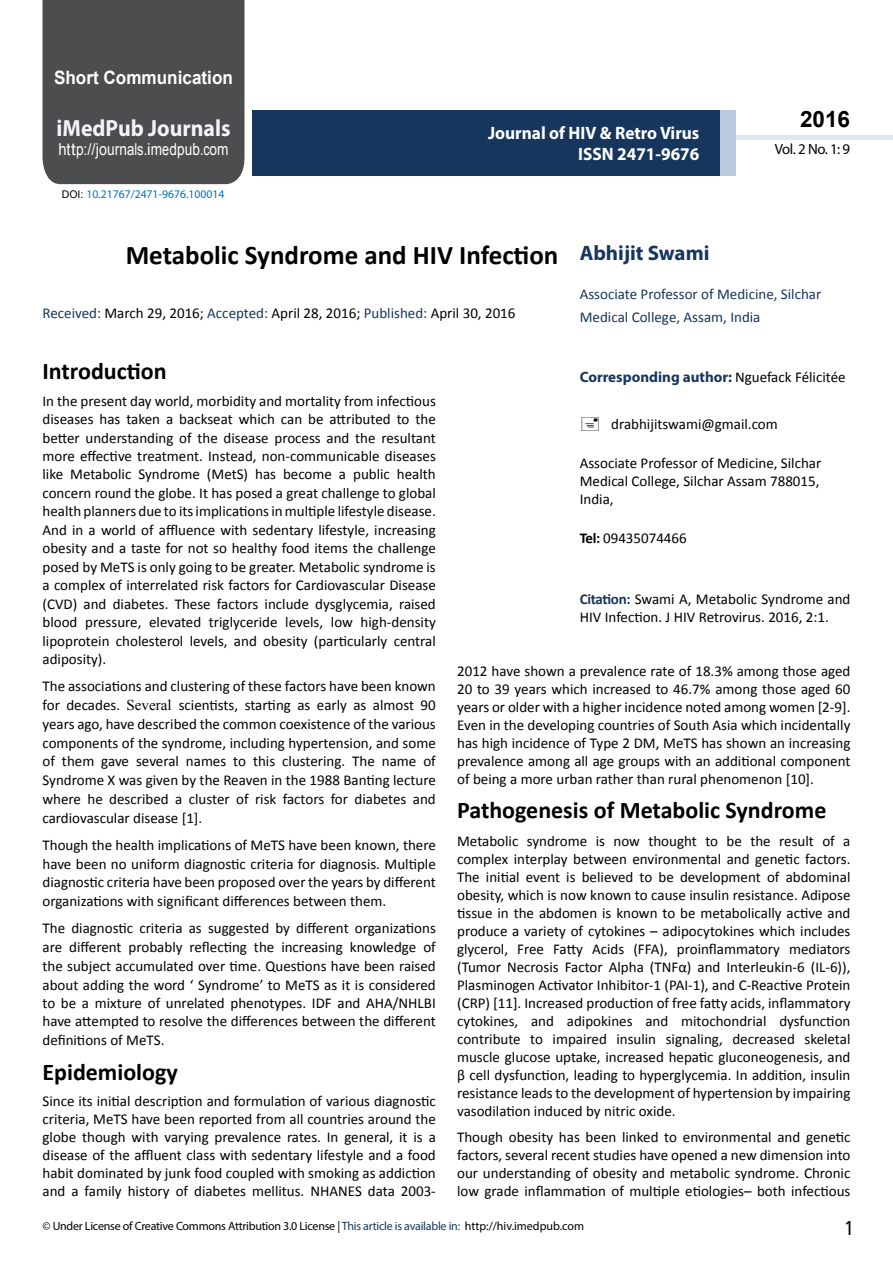
<style>
.page{position:relative;width:893px;height:1263px;background:#fff}
.page>*{position:absolute;margin:0;border:0;box-sizing:border-box;transform-origin:0 0}
.t1{font:700 27px "Calibri";color:#000}
.t2{font:25.5px "Tunga";color:#000}
.t3{font:700 24px "Calibri";color:#000}
.t4{font:700 23.4px "Myriad Pro";color:#f1f4f9;scale:.93 1}
.t5{font:700 22.5px "Arial";color:#000}
.t6{font:700 21px "Myriad Pro";color:#16365d}
.t7{font:700 18.45px "Arial";color:#fff;scale:.93 1}
.t8{font:700 18px/21.6px "Myriad Pro";color:#fff;text-align:right;scale:.96 1}
.t9{font:16.5px "Arial";letter-spacing:.005em;color:#fff;scale:.89 1}
.t10{font:15px/18px "Calibri";color:#000;text-align:justify}
.t11{font:15px/22.5px "Calibri";color:#16365d}
.t12{font:700 15px "Myriad Pro";color:#16365d}
.t13{font:14.85px "Myriad Pro";color:#000}
.t14{font:12px "Myriad Pro";letter-spacing:-.02em;color:#000}
.t15{font:11.7px "Myriad Pro";color:#0072bc}
.s1{font-family:"Calibri"}
.s2{font-family:"Arial";font-size:10.5px;color:#000}
.s3{color:#16365d}
.s4{font-family:"Times New Roman"}
.s5{font-family:"Calibri";font-weight:400;color:#000}
.s6{font-weight:700}
.s7{font-weight:700;color:#16365d}
</style>
<div class="page">
<div style="left:736px;top:135px;width:157px;height:5px;background:#dfe7f0"></div>
<div style="left:43px;top:0;width:201px;height:184px;background:#4c4d4f"></div>
<div style="left:252px;top:110px;width:469px;height:66px;background:#16365d"></div>
<div style="left:720px;top:110px;width:16px;height:66px;background:#bbc9de"></div>
<p class="t7" style="left:54px;top:65px;width:194px">Short Communication</p>
<h3 class="t4" style="left:57px;top:113px;width:188px">iMedPub Journals</h3>
<p class="t9" style="left:58px;top:139px;width:193px">http://journals<span class="s1">.</span>imedpub<span class="s1">.</span>com</p>
<p class="t15" style="left:62px;top:187px;width:164px"><span class="s2">DOI:</span> 10.21767/2471-9676.100014</p>
<p class="t8" style="left:488px;top:121px;width:222px">Journal of HIV &amp; Retro Virus<br>ISSN 2471-9676</p>
<h3 class="t5" style="left:800px;top:104px;width:52px">2016</h3>
<p class="t13" style="left:775px;top:140px;width:77px">Vol. 2 No. 1: 9</p>
<h1 class="t1" style="left:126px;top:238px;width:434px">Metabolic Syndrome and HIV Infection</h1>
<p class="t10" style="left:43px;top:304px;width:474px"><span class="s3">Received:</span> March 29, 2016; <span class="s3">Accepted:</span> April 28, 2016; <span class="s3">Published:</span> April 30, 2016</p>
<h3 class="t6" style="left:580px;top:239px;width:131px">Abhijit Swami</h3>
<p class="t11" style="left:580px;top:283px;width:243px">Associate Professor of Medicine, Silchar<br>Medical College, Assam, India</p>
<h3 class="t3" style="left:43px;top:355px;width:126px">Introduction</h3>
<p class="t10" style="left:43px;top:391px;width:395px;line-height:18.5px">In the present day world, morbidity and mortality from infectious diseases has taken a backseat which can be attributed to the better understanding of the disease process and the resultant more effective treatment. Instead, non-communicable diseases like Metabolic Syndrome (MetS) has become a public health concern round the globe. It has posed a great challenge to global health planners due to its implications in multiple lifestyle disease.<br>And in a world of affluence with sedentary lifestyle, increasing obesity and a taste for not so healthy food items the challenge posed by MeTS is only going to be greater. Metabolic syndrome is a complex of interrelated risk factors for Cardiovascular Disease (CVD) and diabetes. These factors include dysglycemia, raised blood pressure, elevated triglyceride levels, low high-density lipoprotein cholesterol levels, and obesity (particularly central adiposity).</p>
<p class="t10" style="left:43px;top:677px;width:395px;line-height:18.8px">The associations and clustering of these factors have been known for decades. <span class="s4">Several</span> scientists, starting as early as almost 90 years ago, have described the common coexistence of the various components of the syndrome, including hypertension, and some of them gave several names to this clustering. The name of Syndrome X was given by the Reaven in the 1988 Banting lecture where he described a cluster of risk factors for diabetes and cardiovascular disease [1].</p>
<p class="t10" style="left:43px;top:835px;width:395px;line-height:18.8px">Though the health implications of MeTS have been known, there have been no uniform diagnostic criteria for diagnosis. Multiple diagnostic criteria have been proposed over the years by different organizations with significant differences between them.</p>
<p class="t10" style="left:43px;top:919px;width:395px;line-height:18.6px">The diagnostic criteria as suggested by different organizations are different probably reflecting the increasing knowledge of the subject accumulated over time. Questions have been raised about adding the word ‘ Syndrome’ to MeTS as it is considered to be a mixture of unrelated phenotypes. IDF and AHA/NHLBI have attempted to resolve the differences between the different definitions of MeTS.</p>
<h3 class="t3" style="left:43px;top:1056px;width:137px">Epidemiology</h3>
<p class="t10" style="left:43px;top:1092px;width:395px">Since its initial description and formulation of various diagnostic criteria, MeTS have been reported from all countries around the globe though with varying prevalence rates. In general, it is a disease of the affluent class with sedentary lifestyle and a food habit dominated by junk food coupled with smoking as addiction and a family history of diabetes mellitus. NHANES data 2003-</p>
<p class="t12" style="left:580px;top:367px;width:267px">Corresponding author: <span class="s5">Nguefack Félicitée</span></p>
<p class="t10" style="left:611px;top:415px;width:168px">drabhijitswami@gmail.com</p>
<p class="t10" style="left:580px;top:454px;width:243px">Associate Professor of Medicine, Silchar Medical College, Silchar Assam 788015, India,</p>
<p class="t10" style="left:580px;top:529px;width:109px"><span class="s6">Tel:</span> 09435074466</p>
<p class="t10" style="left:580px;top:590px;width:272px"><span class="s7">Citation:</span> Swami A, Metabolic Syndrome and<br>HIV Infection. J HIV Retrovirus. 2016, 2:1.</p>
<p class="t10" style="left:457px;top:661px;width:395px">2012 have shown a prevalence rate of 18.3% among those aged 20 to 39 years which increased to 46.7% among those aged 60 years or older with a higher incidence noted among women [2-9].<br>Even in the developing countries of South Asia which incidentally has high incidence of Type 2 DM, MeTS has shown an increasing prevalence among all age groups with an additional component of being a more urban rather than rural phenomenon [10].</p>
<h3 class="t3" style="left:457px;top:795px;width:371px">Pathogenesis of Metabolic Syndrome</h3>
<p class="t10" style="left:457px;top:832px;width:395px">Metabolic syndrome is now thought to be the result of a complex interplay between environmental and genetic factors.<br>The initial event is believed to be development of abdominal obesity, which is now known to cause insulin resistance. Adipose tissue in the abdomen is known to be metabolically active and produce a variety of cytokines – adipocytokines which includes glycerol, Free Fatty Acids (FFA), proinflammatory mediators (Tumor Necrosis Factor Alpha (TNFα) and Interleukin-6 (IL-6)), Plasminogen Activator Inhibitor-1 (PAI-1), and C-Reactive Protein (CRP) [11]. Increased production of free fatty acids, inflammatory cytokines, and adipokines and mitochondrial dysfunction contribute to impaired insulin signaling, decreased skeletal muscle glucose uptake, increased hepatic gluconeogenesis, and β cell dysfunction, leading to hyperglycemia. In addition, insulin resistance leads to the development of hypertension by impairing vasodilation induced by nitric oxide.</p>
<p class="t10" style="left:457px;top:1128px;width:395px">Though obesity has been linked to environmental and genetic factors, several recent studies have opened a new dimension into our understanding of obesity and metabolic syndrome. Chronic low grade inflammation of multiple etiologies– both infectious</p>
<p class="t14" style="left:43px;top:1218px;width:543px">© Under License of Creative Commons Attribution 3.0 License | <span class="s3">This article is available in:</span> http://hiv.imedpub.com</p>
<h2 class="t2" style="left:845px;top:1211px;width:9px">1</h2>
</div>
